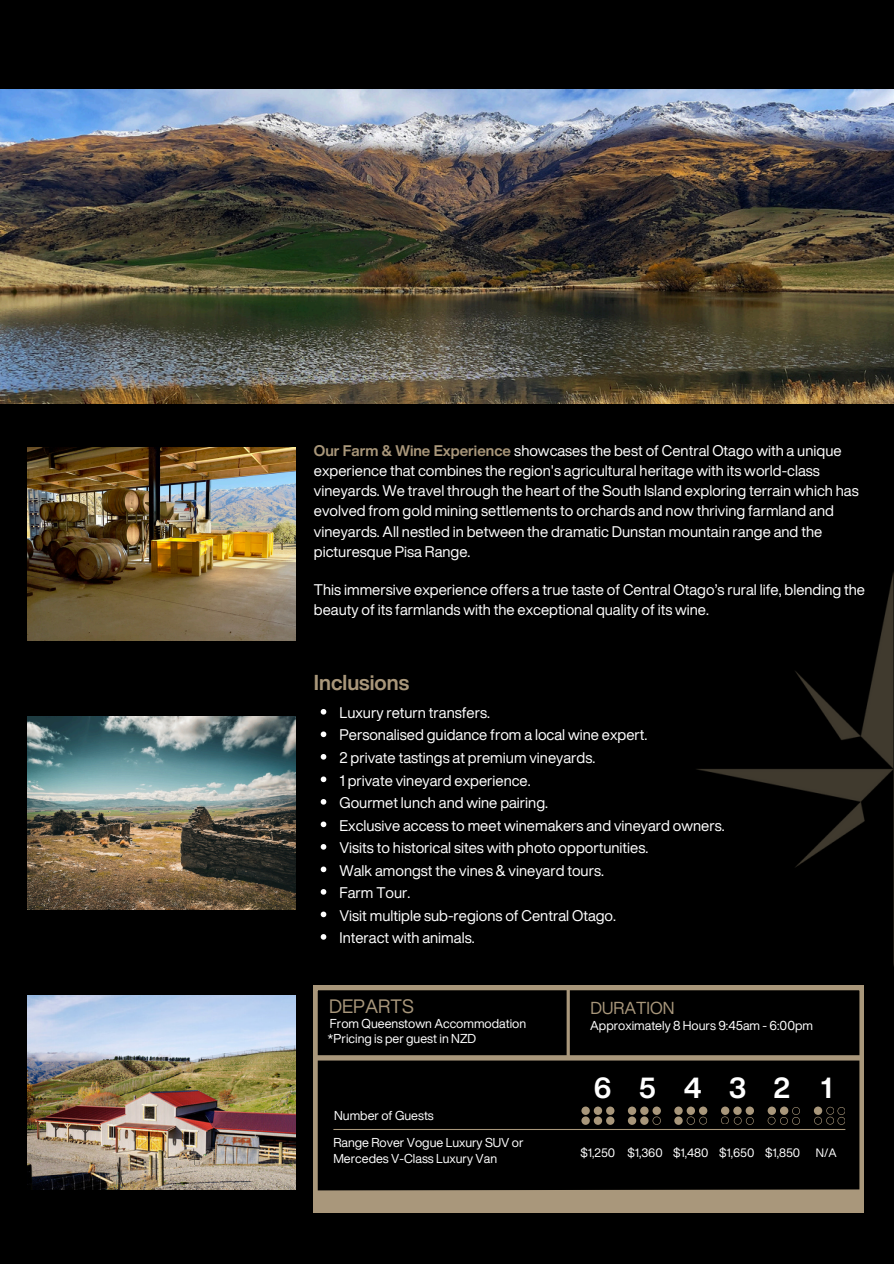
<style>
.page{position:relative;width:894px;height:1264px;background:#fff}
.page>*{position:absolute;margin:0;border:0;box-sizing:border-box;transform-origin:0 0}
.t1{font:700 28.35px "Helvetica Now Display";color:#fff}
.t2{font:700 21px "Helvetica Now Display";color:#a9977a}
.t3{font:18.9px "Helvetica Now Display";color:#a9977b}
.t4{font:16.95px "Helvetica Now Display";color:#a9977b}
.t5{font:15px/20.2px "Helvetica Now Display";color:#fff}
.t6{font:12.6px/16.8px "Helvetica Now Display";color:#fff}
.t7{font:11.85px "Helvetica Now Display";color:#fff}
.s1{font-weight:700;color:#a9977a}
</style>
<div class="page">
<div style="left:0;top:0;width:893px;height:1263px;background:#000"></div>
<img style="left:0;top:89px;width:893px;height:314px">
<img style="left:696px;top:574px;width:197px;height:543px">
<svg style="left:320px;top:709px;width:6px;height:5px"></svg>
<svg style="left:320px;top:731px;width:6px;height:6px"></svg>
<svg style="left:320px;top:754px;width:6px;height:5px"></svg>
<svg style="left:320px;top:776px;width:6px;height:6px"></svg>
<svg style="left:320px;top:799px;width:6px;height:5px"></svg>
<svg style="left:320px;top:821px;width:6px;height:6px"></svg>
<svg style="left:320px;top:844px;width:6px;height:5px"></svg>
<svg style="left:320px;top:866px;width:6px;height:6px"></svg>
<svg style="left:320px;top:889px;width:6px;height:5px"></svg>
<svg style="left:320px;top:911px;width:6px;height:6px"></svg>
<svg style="left:320px;top:934px;width:6px;height:5px"></svg>
<svg style="left:313px;top:985px;width:550px;height:193px"></svg>
<hr style="left:566px;top:985px;width:3px;height:72px;background:#a9977b">
<hr style="left:333px;top:1128px;width:512px;height:1px;background:#a9977b">
<div style="left:313px;top:1055px;width:548px;height:5px;background:#a9977b"></div>
<div style="left:581px;top:1106px;width:8px;height:8px;background:#a9977b;border-radius:50%"></div>
<div style="left:593px;top:1106px;width:9px;height:8px;background:#a9977b;border-radius:50%"></div>
<div style="left:606px;top:1106px;width:8px;height:8px;background:#a9977b;border-radius:50%"></div>
<div style="left:581px;top:1116px;width:8px;height:8px;background:#a9977b;border-radius:50%"></div>
<div style="left:593px;top:1116px;width:9px;height:8px;background:#a9977b;border-radius:50%"></div>
<div style="left:606px;top:1116px;width:8px;height:8px;background:#a9977b;border-radius:50%"></div>
<svg style="left:652px;top:1116px;width:8px;height:8px"></svg>
<div style="left:627px;top:1106px;width:9px;height:8px;background:#a9977b;border-radius:50%"></div>
<div style="left:640px;top:1106px;width:8px;height:8px;background:#a9977b;border-radius:50%"></div>
<div style="left:652px;top:1106px;width:8px;height:8px;background:#a9977b;border-radius:50%"></div>
<div style="left:627px;top:1116px;width:9px;height:8px;background:#a9977b;border-radius:50%"></div>
<div style="left:640px;top:1116px;width:8px;height:8px;background:#a9977b;border-radius:50%"></div>
<div style="left:674px;top:1106px;width:8px;height:8px;background:#a9977b;border-radius:50%"></div>
<div style="left:686px;top:1106px;width:8px;height:8px;background:#a9977b;border-radius:50%"></div>
<div style="left:698px;top:1106px;width:9px;height:8px;background:#a9977b;border-radius:50%"></div>
<div style="left:674px;top:1116px;width:8px;height:8px;background:#a9977b;border-radius:50%"></div>
<svg style="left:686px;top:1116px;width:20px;height:8px"></svg>
<div style="left:720px;top:1106px;width:9px;height:8px;background:#a9977b;border-radius:50%"></div>
<div style="left:733px;top:1106px;width:8px;height:8px;background:#a9977b;border-radius:50%"></div>
<div style="left:745px;top:1106px;width:8px;height:8px;background:#a9977b;border-radius:50%"></div>
<svg style="left:720px;top:1116px;width:33px;height:8px"></svg>
<svg style="left:767px;top:1106px;width:32px;height:18px"></svg>
<svg style="left:813px;top:1106px;width:31px;height:18px"></svg>
<svg style="left:291px;top:1178px;width:573px;height:35px"></svg>
<img style="left:27px;top:995px;width:268px;height:193px">
<img style="left:27px;top:716px;width:268px;height:193px">
<img style="left:27px;top:447px;width:268px;height:194px">
<h4 class="t5" style="left:314px;top:440px;width:546px"><span class="s1">Our Farm &amp; Wine Experience</span> showcases the best of Central Otago with a unique experience that combines the region's agricultural heritage with its world-class vineyards. We travel through the heart of the South Island exploring terrain which has evolved from gold mining settlements to orchards and now thriving farmland and vineyards. All nestled in between the dramatic Dunstan mountain range and the picturesque Pisa Range.</h4>
<h4 class="t5" style="left:314px;top:579px;width:552px">This immersive experience offers a true taste of Central Otago’s rural life, blending the beauty of its farmlands with the exceptional quality of its wine.</h4>
<p class="t2" style="left:314px;top:667px;width:97px">Inclusions</p>
<p class="t5" style="left:339px;top:702px;width:152px">Luxury return transfers.</p>
<h1 class="t5" style="left:339px;top:724px;width:309px">Personalised guidance from a local wine expert.</h1>
<p class="t5" style="left:339px;top:747px;width:257px">2 private tastings at premium vineyards.</p>
<p class="t5" style="left:339px;top:769px;width:193px">1 private vineyard experience.</p>
<p class="t5" style="left:339px;top:792px;width:210px">Gourmet lunch and wine pairing.</p>
<p class="t5" style="left:339px;top:814px;width:386px">Exclusive access to meet winemakers and vineyard owners.</p>
<p class="t5" style="left:339px;top:837px;width:310px">Visits to historical sites with photo opportunities.</p>
<p class="t5" style="left:339px;top:859px;width:266px">Walk amongst the vines &amp; vineyard tours.</p>
<p class="t5" style="left:339px;top:882px;width:72px">Farm Tour.</p>
<p class="t5" style="left:339px;top:904px;width:278px">Visit multiple sub-regions of Central Otago.</p>
<p class="t5" style="left:339px;top:927px;width:137px">Interact with animals.</p>
<p class="t3" style="left:329px;top:992px;width:86px">DEPARTS</p>
<p class="t6" style="left:330px;top:1015px;width:198px">From Queenstown Accommodation</p>
<p class="t6" style="left:327px;top:1030px;width:150px">*Pricing is per guest in NZD</p>
<p class="t6" style="left:334px;top:1106px;width:101px">Number of Guests</p>
<p class="t6" style="left:333px;top:1133px;width:192px">Range Rover Vogue Luxury SUV or<br>Mercedes V-Class Luxury Van</p>
<p class="t4" style="left:590px;top:994px;width:86px">DURATION</p>
<h2 class="t6" style="left:590px;top:1016px;width:224px">Approximately 8 Hours 9:45am - 6:00pm</h2>
<h3 class="t1" style="left:593px;top:1066px;width:19px">6</h3>
<p class="t1" style="left:638px;top:1066px;width:19px">5</p>
<p class="t1" style="left:683px;top:1066px;width:19px">4</p>
<p class="t1" style="left:728px;top:1066px;width:19px">3</p>
<p class="t1" style="left:773px;top:1066px;width:18px">2</p>
<p class="t1" style="left:820px;top:1066px;width:13px">1</p>
<p class="t7" style="left:580px;top:1143px;width:36px">$1,250</p>
<p class="t7" style="left:627px;top:1143px;width:37px">$1,360</p>
<p class="t7" style="left:673px;top:1143px;width:37px">$1,480</p>
<p class="t7" style="left:719px;top:1143px;width:37px">$1,650</p>
<p class="t7" style="left:765px;top:1143px;width:37px">$1,850</p>
<p class="t7" style="left:815px;top:1143px;width:22px">N/A</p>
</div>
